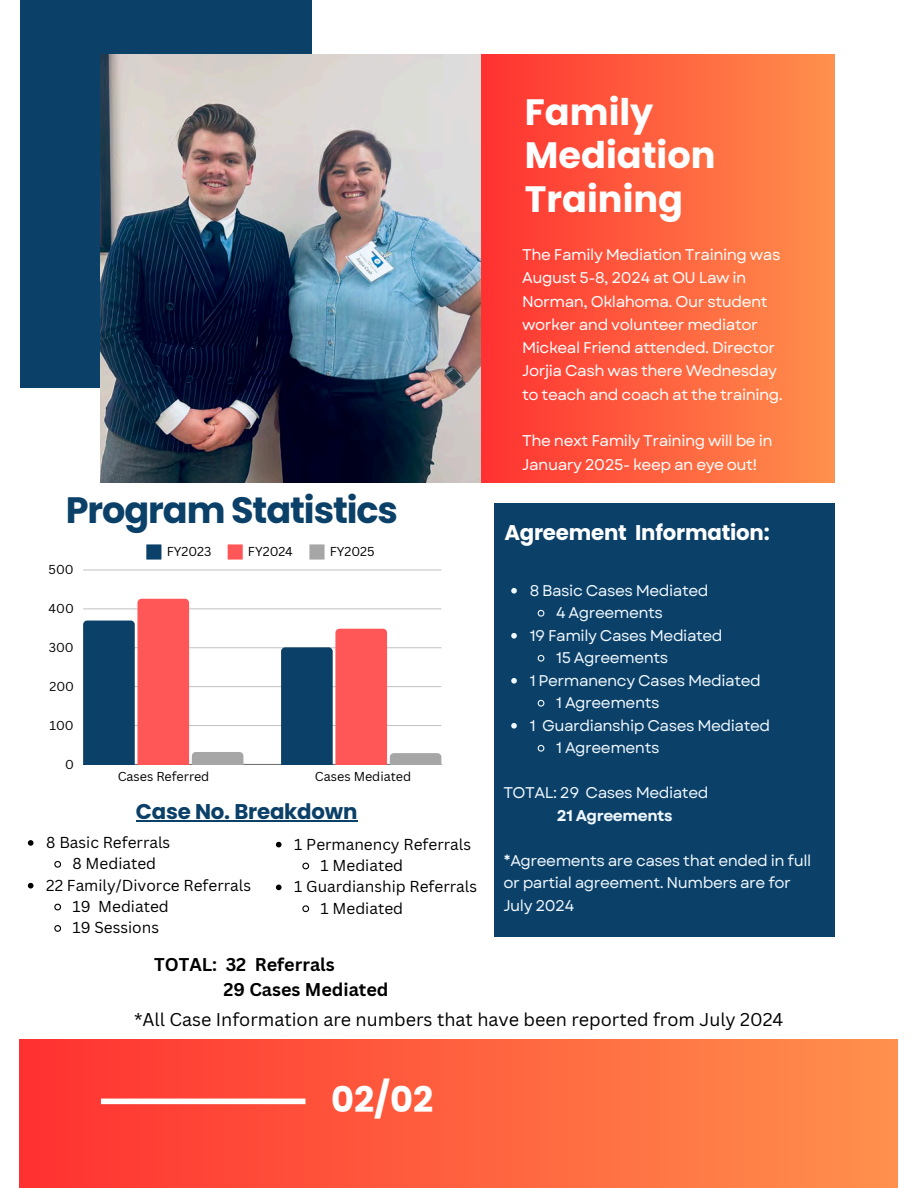
<style>
.page{position:relative;width:918px;height:1188px;background:#fff}
.page>*{position:absolute;margin:0;border:0;box-sizing:border-box;transform-origin:0 0}
.t1{font:700 36.75px/43.3px "Poppins";color:#fff}
.t2{font:700 36.75px "Poppins";letter-spacing:-.03em;color:#0b4068}
.t3{font:700 35.25px "Poppins";color:#fff}
.t4{font:700 21.3px "Poppins";letter-spacing:-.01em;color:#fff}
.t5{font:700 21.3px "Poppins";letter-spacing:-.01em;color:#0b4068}
.t6{font:18px "Canva Sans";color:#000}
.t7{font:700 18px/24.8px "Canva Sans";color:#000}
.t8{font:15.45px/23.2px "Garet";letter-spacing:-.03em;color:#fff}
.t9{font:15.45px/22.5px "Garet";letter-spacing:-.03em;color:#eff8ff}
.t10{font:15.45px "Canva Sans";color:#000}
.t11{font:700 15.45px "Garet";letter-spacing:-.03em;color:#eff8ff}
.t12{font:12.6px "Canva Sans";color:#000}
</style>
<div class="page">
<div style="left:480px;top:55px;width:354px;height:427px;background:linear-gradient(to right,#ff3131,#ff904d)"></div>
<div style="left:20px;top:0;width:292px;height:388px;background:#0b4068"></div>
<div style="left:20px;top:1039px;width:878px;height:149px;background:linear-gradient(to right,#ff3131,#ff904d)"></div>
<div style="left:494px;top:504px;width:340px;height:433px;background:#0b4068"></div>
<div style="left:101px;top:1099px;width:204px;height:5px;background:#fff"></div>
<img style="left:101px;top:55px;width:379px;height:427px">
<svg style="left:511px;top:588px;width:6px;height:6px"></svg>
<svg style="left:537px;top:609px;width:8px;height:8px"></svg>
<svg style="left:511px;top:633px;width:6px;height:6px"></svg>
<svg style="left:537px;top:654px;width:8px;height:8px"></svg>
<svg style="left:511px;top:678px;width:6px;height:6px"></svg>
<svg style="left:537px;top:699px;width:8px;height:8px"></svg>
<svg style="left:511px;top:723px;width:6px;height:6px"></svg>
<svg style="left:537px;top:744px;width:8px;height:8px"></svg>
<svg style="left:146px;top:544px;width:15px;height:16px"></svg>
<svg style="left:228px;top:544px;width:15px;height:16px"></svg>
<svg style="left:309px;top:544px;width:16px;height:16px"></svg>
<hr style="left:83px;top:764px;width:358px;height:1px;background:#000;opacity:.6">
<hr style="left:83px;top:725px;width:358px;height:1px;background:#c1c1c1">
<hr style="left:83px;top:686px;width:358px;height:1px;background:#c8c8c8">
<hr style="left:83px;top:647px;width:358px;height:1px;background:#d0d0d0">
<hr style="left:83px;top:609px;width:358px;height:1px;background:#e8e8e8">
<hr style="left:83px;top:570px;width:358px;height:1px;background:#e0e0e0">
<svg style="left:83px;top:599px;width:160px;height:165px"></svg>
<svg style="left:281px;top:629px;width:160px;height:135px"></svg>
<svg style="left:28px;top:840px;width:5px;height:6px"></svg>
<svg style="left:54px;top:860px;width:8px;height:8px"></svg>
<svg style="left:28px;top:883px;width:5px;height:5px"></svg>
<svg style="left:54px;top:903px;width:7px;height:8px"></svg>
<svg style="left:54px;top:925px;width:8px;height:7px"></svg>
<svg style="left:276px;top:842px;width:6px;height:5px"></svg>
<svg style="left:302px;top:862px;width:8px;height:8px"></svg>
<svg style="left:276px;top:885px;width:6px;height:5px"></svg>
<svg style="left:302px;top:905px;width:8px;height:8px"></svg>
<hr style="left:136px;top:820px;width:221px;height:1px;background:#0b4068">
<p class="t1" style="left:525px;top:90px;width:192px">Family<br>Mediation<br>Training</p>
<p class="t2" style="left:66px;top:485px;width:334px">Program Statistics</p>
<p class="t12" style="left:49px;top:561px;width:27px">500</p>
<p class="t12" style="left:49px;top:600px;width:27px">400</p>
<p class="t12" style="left:49px;top:639px;width:27px">300</p>
<p class="t12" style="left:49px;top:678px;width:26px">200</p>
<p class="t12" style="left:50px;top:717px;width:26px">100</p>
<p class="t12" style="left:65px;top:755px;width:10px">0</p>
<p class="t12" style="left:167px;top:543px;width:46px">FY2023</p>
<p class="t12" style="left:248px;top:543px;width:46px">FY2024</p>
<p class="t12" style="left:330px;top:543px;width:46px">FY2025</p>
<p class="t12" style="left:118px;top:768px;width:93px">Cases Referred</p>
<p class="t12" style="left:315px;top:768px;width:98px">Cases Mediated</p>
<h1 class="t5" style="left:136px;top:797px;width:223px">Case No. Breakdown</h1>
<p class="t10" style="left:46px;top:831px;width:126px">8 Basic Referrals</p>
<p class="t10" style="left:73px;top:853px;width:85px">8 Mediated</p>
<p class="t10" style="left:46px;top:874px;width:206px">22 Family/Divorce Referrals</p>
<p class="t10" style="left:73px;top:896px;width:98px">19 Mediated</p>
<p class="t10" style="left:73px;top:917px;width:88px">19 Sessions</p>
<p class="t10" style="left:294px;top:833px;width:178px">1 Permanency Referrals</p>
<p class="t10" style="left:321px;top:855px;width:84px">1 Mediated</p>
<p class="t10" style="left:294px;top:876px;width:184px">1 Guardianship Referrals</p>
<p class="t10" style="left:321px;top:897px;width:84px">1 Mediated</p>
<h5 class="t7" style="left:223px;top:952px;width:167px;text-indent:-69px">TOTAL: 32 Referrals<br>29 Cases Mediated</h5>
<h3 class="t8" style="left:522px;top:243px;width:262px">The Family Mediation Training was<br>August 5-8, 2024 at OU Law in<br>Norman, Oklahoma. Our student worker and volunteer mediator<br>Mickeal Friend attended. Director<br>Jorjia Cash was there Wednesday to teach and coach at the training.</h3>
<p class="t8" style="left:522px;top:429px;width:252px">The next Family Training will be in<br>January 2025- keep an eye out!</p>
<h4 class="t4" style="left:504px;top:518px;width:267px">Agreement Information:</h4>
<p class="t9" style="left:530px;top:579px;width:180px">8 Basic Cases Mediated</p>
<p class="t9" style="left:556px;top:602px;width:108px">4 Agreements</p>
<h2 class="t9" style="left:530px;top:624px;width:195px">19 Family Cases Mediated</h2>
<h3 class="t9" style="left:556px;top:647px;width:114px">15 Agreements</h3>
<p class="t9" style="left:530px;top:669px;width:233px">1 Permanency Cases Mediated</p>
<p class="t9" style="left:556px;top:692px;width:105px">1 Agreements</p>
<p class="t9" style="left:530px;top:714px;width:242px">1 Guardianship Cases Mediated</p>
<p class="t9" style="left:556px;top:737px;width:105px">1 Agreements</p>
<p class="t9" style="left:503px;top:782px;width:207px">TOTAL: 29 Cases Mediated</p>
<p class="t11" style="left:557px;top:804px;width:117px">21 Agreements</p>
<p class="t9" style="left:503px;top:849px;width:309px">*Agreements are cases that ended in full or partial agreement. Numbers are for<br>July 2024</p>
<p class="t6" style="left:134px;top:1007px;width:651px">*All Case Information are numbers that have been reported from July 2024</p>
<h2 class="t3" style="left:331px;top:1075px;width:104px">02/02</h2>
</div>
